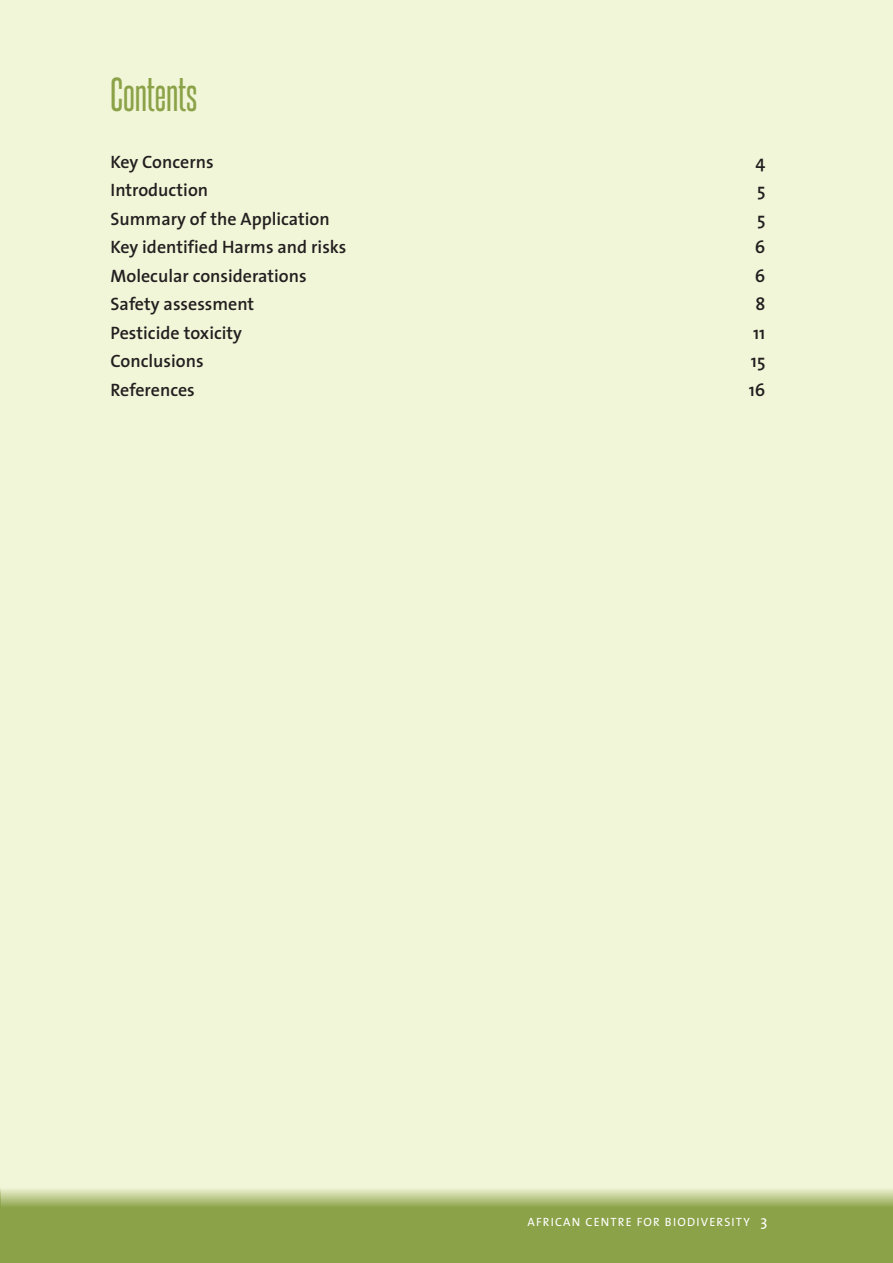
<style>
.page{position:relative;width:893px;height:1263px;background:#fff}
.page>*{position:absolute;margin:0;border:0;box-sizing:border-box;transform-origin:0 0}
.t1{font:40.5px "Steelfish Rg";color:#8ba248}
.t2{font:600 18px "The Sans";color:#231f20}
.t3{font:12px "The Sans";letter-spacing:.1em;color:#fff}
.s1{font-size:15px}
</style>
<div class="page">
<div style="left:0;top:0;width:893px;height:1262px;background:#f2f6d8"></div>
<svg style="left:1px;top:1189px;width:892px;height:74px;background:#97ab59"></svg>
<hr style="left:0;top:1186px;width:1px;height:77px;background:#8ba248">
<h1 class="t1" style="left:111px;top:70px;width:88px">CONTENTS</h1>
<p class="t2" style="left:111px;top:146px;width:105px">Key Concerns</p>
<p class="t2" style="left:755px;top:146px;width:11px">4</p>
<p class="t2" style="left:111px;top:175px;width:99px">Introduction</p>
<p class="t2" style="left:757px;top:175px;width:10px">5</p>
<p class="t2" style="left:111px;top:203px;width:221px">Summary of the Application</p>
<p class="t2" style="left:757px;top:203px;width:10px">5</p>
<p class="t2" style="left:111px;top:232px;width:237px">Key identified Harms and risks</p>
<p class="t2" style="left:755px;top:232px;width:12px">6</p>
<p class="t2" style="left:111px;top:260px;width:198px">Molecular considerations</p>
<p class="t2" style="left:755px;top:260px;width:12px">6</p>
<p class="t2" style="left:111px;top:289px;width:145px">Safety assessment</p>
<p class="t2" style="left:755px;top:289px;width:11px">8</p>
<p class="t2" style="left:111px;top:317px;width:133px">Pesticide toxicity</p>
<p class="t2" style="left:753px;top:317px;width:14px">11</p>
<p class="t2" style="left:111px;top:346px;width:95px">Conclusions</p>
<p class="t2" style="left:751px;top:346px;width:16px">15</p>
<p class="t2" style="left:111px;top:374px;width:86px">References</p>
<p class="t2" style="left:749px;top:374px;width:18px">16</p>
<p class="t3" style="left:527px;top:1212px;width:242px">AFRICAN CENTRE FOR BIODIVERSITY <span class="s1">3</span></p>
</div>
